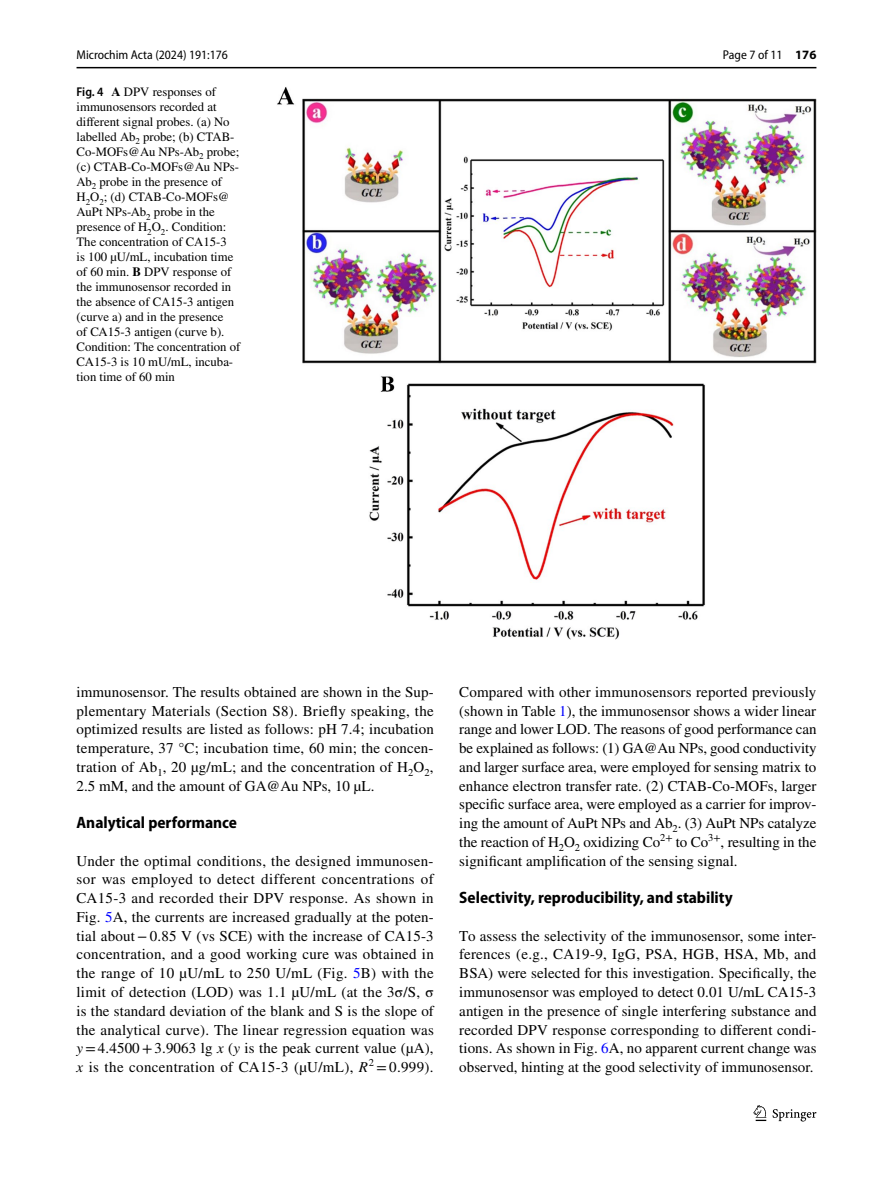
<style>
.page{position:relative;width:893px;height:1187px;background:#fff}
.page>*{position:absolute;margin:0;border:0;box-sizing:border-box;transform-origin:0 0}
.t1{font:700 semi-condensed 16.5px "Myriad Pro";color:#000}
.t2{font:15px/18.8px "STIX";letter-spacing:.005em;color:#000;text-align:justify}
.t3{font:12.75px/15px "STIX";color:#000}
.t4{font:semi-condensed 12.75px "Myriad Pro";color:#000}
.s1{font-weight:700;font-stretch:normal}
.s2{font-family:"Myriad Pro";font-weight:600;font-stretch:semi-condensed}
.s3{font-weight:700}
.s4{color:#00f}
.s5{font-style:italic}
</style>
<div class="page">
<hr style="left:77px;top:67px;width:739px;height:1px;background:#000">
<svg style="left:753px;top:1105px;width:13px;height:15px"></svg>
<svg style="left:773px;top:1109px;width:43px;height:12px"></svg>
<img style="left:277px;top:87px;width:539px;height:552px">
<p class="t4" style="left:77px;top:48px;width:153px">Microchim Acta (2024) 191:176</p>
<p class="t4" style="left:723px;top:48px;width:95px">Page 7 of 11 <span class="s1">176</span></p>
<p class="t3" style="left:77px;top:85px;width:165px"><span class="s2">Fig. 4</span> <span class="s3">A</span> DPV responses of immunosensors recorded at different signal probes. (a) No labelled Ab<sub>2</sub> probe; (b) CTAB-<br>Co-MOFs@Au NPs-Ab<sub>2</sub> probe; (c) CTAB-Co-MOFs@Au NPs-<br>Ab<sub>2</sub> probe in the presence of<br>H<sub>2</sub>O<sub>2</sub>; (d) CTAB-Co-MOFs@<br>AuPt NPs-Ab<sub>2</sub> probe in the presence of H<sub>2</sub>O<sub>2</sub>. Condition:<br>The concentration of CA15-3<br>is 100 µU/mL, incubation time of 60 min. <span class="s3">B</span> DPV response of the immunosensor recorded in the absence of CA15-3 antigen (curve a) and in the presence<br>of CA15-3 antigen (curve b).<br>Condition: The concentration of<br>CA15-3 is 10 mU/mL, incuba&shy;tion time of 60 min</p>
<p class="t2" style="left:77px;top:683px;width:359px">immunosensor. The results obtained are shown in the Sup&shy;plementary Materials (Section S8). Briefly speaking, the optimized results are listed as follows: pH 7.4; incubation temperature, 37 °C; incubation time, 60 min; the concen&shy;tration of Ab<sub>1</sub>, 20 µg/mL; and the concentration of H<sub>2</sub>O<sub>2</sub>, 2.5 mM, and the amount of GA@Au NPs, 10 µL.</p>
<p class="t1" style="left:77px;top:813px;width:162px">Analytical performance</p>
<p class="t2" style="left:77px;top:852px;width:359px">Under the optimal conditions, the designed immunosen&shy;sor was employed to detect different concentrations of CA15-3 and recorded their DPV response. As shown in Fig. <span class="s4">5</span>A, the currents are increased gradually at the poten&shy;tial about−0.85 V (vs SCE) with the increase of CA15-3 concentration, and a good working cure was obtained in the range of 10 µU/mL to 250 U/mL (Fig. <span class="s4">5</span>B) with the limit of detection (LOD) was 1.1 µU/mL (at the 3σ/S, σ is the standard deviation of the blank and S is the slope of the analytical curve). The linear regression equation was <span class="s5">y</span>=4.4500+3.9063 lg <span class="s5">x</span> (<span class="s5">y</span> is the peak current value (µA), <span class="s5">x</span> is the concentration of CA15-3 (µU/mL), <span class="s5">R</span><sup>2</sup> =0.999).</p>
<p class="t2" style="left:459px;top:683px;width:359px">Compared with other immunosensors reported previously (shown in Table <span class="s4">1</span>), the immunosensor shows a wider linear range and lower LOD. The reasons of good performance can be explained as follows: (1) GA@Au NPs, good conductivity and larger surface area, were employed for sensing matrix to enhance electron transfer rate. (2) CTAB-Co-MOFs, larger specific surface area, were employed as a carrier for improv&shy;ing the amount of AuPt NPs and Ab<sub>2</sub>. (3) AuPt NPs catalyze the reaction of H<sub>2</sub>O<sub>2</sub> oxidizing Co<sup>2+</sup> to Co<sup>3+</sup>, resulting in the significant amplification of the sensing signal.</p>
<p class="t1" style="left:459px;top:888px;width:275px">Selectivity, reproducibility, and stability</p>
<p class="t2" style="left:459px;top:927px;width:359px">To assess the selectivity of the immunosensor, some inter&shy;ferences (e.g., CA19-9, IgG, PSA, HGB, HSA, Mb, and BSA) were selected for this investigation. Specifically, the immunosensor was employed to detect 0.01 U/mL CA15-3 antigen in the presence of single interfering substance and recorded DPV response corresponding to different condi&shy;tions. As shown in Fig. <span class="s4">6</span>A, no apparent current change was observed, hinting at the good selectivity of immunosensor.</p>
</div>
